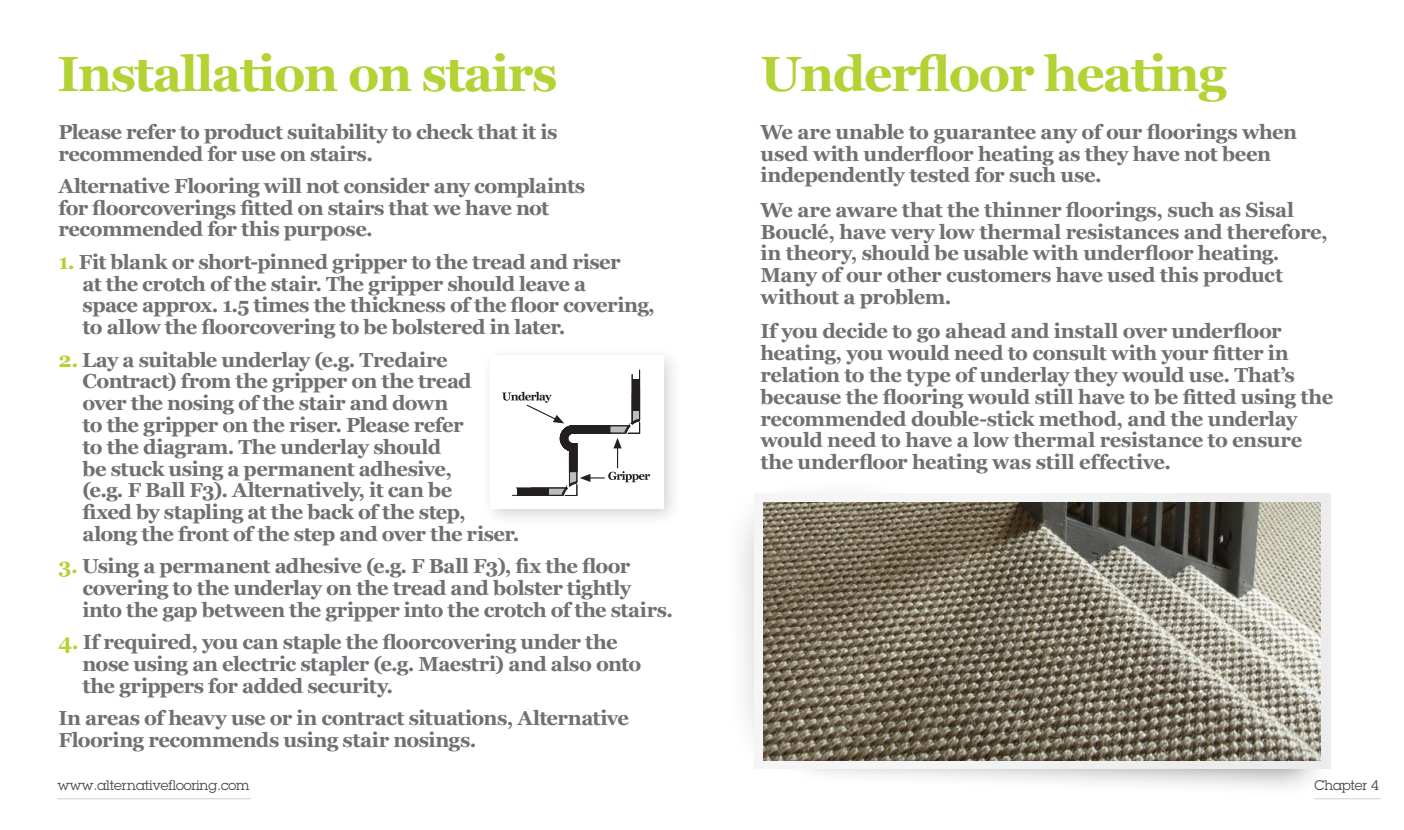
<style>
.page{position:relative;width:1404px;height:830px;background:#fff}
.page>*{position:absolute;margin:0;border:0;box-sizing:border-box;transform-origin:0 0}
.t1{font:700 49.5px "Georgia";letter-spacing:-.03em;color:#b3d234}
.t2{font:700 20.25px/21.8px "Georgia";letter-spacing:-.025em;color:#6f7073}
.t3{font:13.5px "Lubalin Graph";letter-spacing:-.01em;color:#3e3e3f}
.s1{font-size:21px;color:#b3d234}
</style>
<div class="page">
<div style="left:480px;top:345px;width:202px;height:182px;background:#231f20;opacity:.19"></div>
<div style="left:490px;top:355px;width:173px;height:153px;background:#fff"></div>
<svg style="left:502px;top:369px;width:148px;height:126px"></svg>
<div style="left:722px;top:474px;width:203px;height:302px;background:#231f20;opacity:.45"></div>
<div style="left:780px;top:673px;width:550px;height:123px;background:#231f20;opacity:.63"></div>
<svg style="left:754px;top:493px;width:575px;height:275px"></svg>
<img style="left:763px;top:502px;width:557px;height:258px">
<hr style="left:57px;top:797px;width:194px;height:1px;background:#d1d2d4">
<hr style="left:1314px;top:797px;width:66px;height:1px;background:#d1d2d4">
<p class="t1" style="left:57px;top:42px;width:501px">Installation on stairs</p>
<p class="t1" style="left:760px;top:42px;width:467px">Underfloor heating</p>
<p class="t2" style="left:760px;top:121px;width:538px">We are unable to guarantee any of our floorings when used with underfloor heating as they have not been independently tested for such use.</p>
<p class="t2" style="left:760px;top:199px;width:569px">We are aware that the thinner floorings, such as Sisal Bouclé, have very low thermal resistances and therefore, in theory, should be usable with underfloor heating.<br>Many of our other customers have used this product without a problem.</p>
<p class="t2" style="left:760px;top:320px;width:574px">If you decide to go ahead and install over underfloor heating, you would need to consult with your fitter in relation to the type of underlay they would use. That’s because the flooring would still have to be fitted using the recommended double-stick method, and the underlay would need to have a low thermal resistance to ensure the underfloor heating was still effective.</p>
<p class="t2" style="left:58px;top:121px;width:500px">Please refer to product suitability to check that it is recommended for use on stairs.</p>
<p class="t2" style="left:58px;top:175px;width:528px">Alternative Flooring will not consider any complaints for floorcoverings fitted on stairs that we have not recommended for this purpose.</p>
<p class="t2" style="left:82px;top:251px;width:574px;text-indent:-24px"><span class="s1">1.</span> Fit blank or short-pinned gripper to the tread and riser<br>at the crotch of the stair. The gripper should leave a<br>space approx. 1.5 times the thickness of the floor covering, to allow the floorcovering to be bolstered in later.</p>
<p class="t2" style="left:82px;top:348px;width:438px;text-indent:-24px"><span class="s1">2.</span> Lay a suitable underlay (e.g. Tredaire Contract) from the gripper on the tread over the nosing of the stair and down<br>to the gripper on the riser. Please refer<br>to the diagram. The underlay should<br>be stuck using a permanent adhesive,<br>(e.g. F Ball F3). Alternatively, it can be<br>fixed by stapling at the back of the step, along the front of the step and over the riser.</p>
<p class="t2" style="left:82px;top:555px;width:592px;text-indent:-24px"><span class="s1">3.</span> Using a permanent adhesive (e.g. F Ball F3), fix the floor covering to the underlay on the tread and bolster tightly into the gap between the gripper into the crotch of the stairs.</p>
<p class="t2" style="left:82px;top:631px;width:560px;text-indent:-24px"><span class="s1">4.</span> If required, you can staple the floorcovering under the nose using an electric stapler (e.g. Maestri) and also onto the grippers for added security.</p>
<p class="t2" style="left:58px;top:707px;width:572px">In areas of heavy use or in contract situations, Alternative<br>Flooring recommends using stair nosings.</p>
<p class="t3" style="left:57px;top:776px;width:193px">www.alternativeflooring.com</p>
<p class="t3" style="left:1314px;top:776px;width:66px">Chapter 4</p>
</div>
